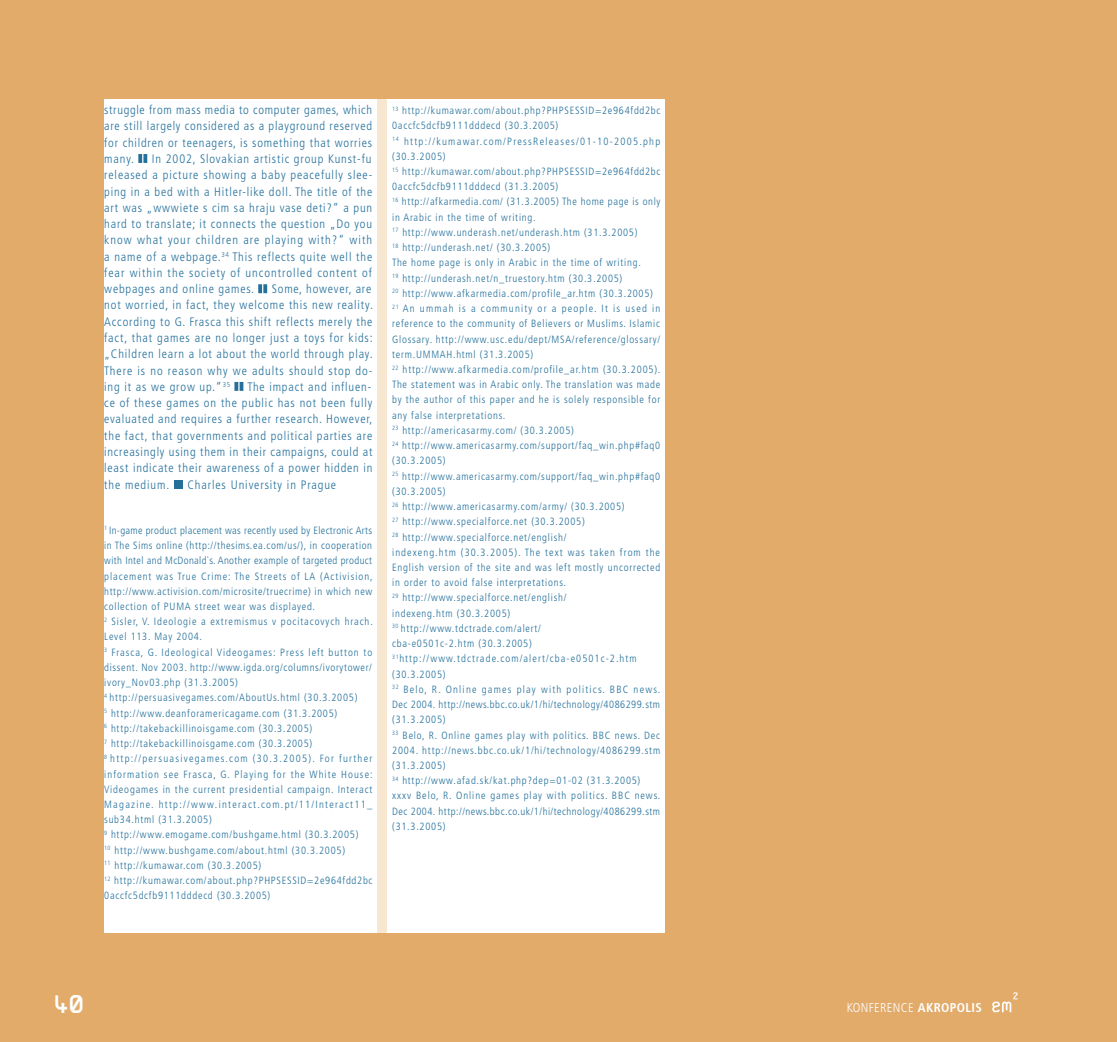
<style>
.page{position:relative;width:1117px;height:1042px;background:#fff}
.page>*{position:absolute;margin:0;border:0;box-sizing:border-box;transform-origin:0 0}
.t1{font:700 24.5px "Coma 01";color:#fff}
.t2{font:300 condensed 12.78px "Frutiger CE";letter-spacing:.025em;color:#fff}
.t3{font:300 condensed 12.25px/16.3px "Frutiger CE";letter-spacing:.07em;color:#24709b;text-align:justify}
.t4{font:300 condensed 10.5px/15.2px "Frutiger CE";letter-spacing:.07em;color:#24709b}
.s1{font-weight:700}
</style>
<div class="page">
<div style="left:0;top:0;width:1116px;height:1042px;background:#e2ab6a"></div>
<div style="left:104px;top:99px;width:561px;height:834px;background:#fff"></div>
<div style="left:377px;top:99px;width:10px;height:834px;background:#f7e7d0"></div>
<svg style="left:992px;top:992px;width:25px;height:20px"></svg>
<svg style="left:138px;top:154px;width:9px;height:9px"></svg>
<svg style="left:258px;top:284px;width:9px;height:9px"></svg>
<svg style="left:234px;top:382px;width:9px;height:9px"></svg>
<div style="left:174px;top:479px;width:9px;height:9px;background:#24709b"></div>
<p class="t3" style="left:104px;top:102px;width:269px">struggle from mass media to computer games, which are still largely considered as a playground reserved for children or teenagers, is something that worries many.</p>
<p class="t3" style="left:104px;top:151px;width:269px;text-indent:48px">In 2002, Slovakian artistic group Kunst-fu released a picture showing a baby peacefully slee&shy;ping in a bed with a Hitler-like doll. The title of the art was „wwwiete s cim sa hraju vase deti?“ a pun hard to translate; it connects the question „Do you know what your children are playing with?“ with a name of a webpage.<sup>34</sup> This reflects quite well the fear within the society of uncontrolled content of webpages and online games.</p>
<p class="t3" style="left:104px;top:281px;width:270px;text-align:left;text-indent:167px">Some, however, are not worried, in fact, they welcome this new reality.<br>According to G. Frasca this shift reflects merely the fact, that games are no longer just a toys for kids: „Children learn a lot about the world through play.<br>There is no reason why we adults should stop do&shy;ing it as we grow up.“<sup>35</sup></p>
<p class="t3" style="left:104px;top:379px;width:270px;text-indent:143px">The impact and influen&shy;ce of these games on the public has not been fully evaluated and requires a further research. However, the fact, that governments and political parties are increasingly using them in their campaigns, could at least indicate their awareness of a power hidden in the medium.</p>
<p class="t3" style="left:187px;top:476px;width:150px">Charles University in Prague</p>
<p class="t4" style="left:104px;top:523px;width:270px"><sup>1</sup> In-game product placement was recently used by Electronic Arts in The Sims online (http://thesims.ea.com/us/), in cooperation with Intel and McDonald`s. Another example of targeted product placement was True Crime: The Streets of LA (Activision, http://www.activision.com/microsite/truecrime) in which new collection of PUMA street wear was displayed.<br><sup>2</sup> Sisler, V. Ideologie a extremismus v pocitacovych hrach.<br>Level 113. May 2004.<br><sup>3</sup> Frasca, G. Ideological Videogames: Press left button to dissent. Nov 2003. http://www.igda.org/columns/ivorytower/ ivory_Nov03.php (31.3.2005)<br><sup>4</sup> http://persuasivegames.com/AboutUs.html (30.3.2005)<br><sup>5</sup> http://www.deanforamericagame.com (31.3.2005)<br><sup>6</sup> http://takebackillinoisgame.com (30.3.2005)<br><sup>7</sup> http://takebackillinoisgame.com (30.3.2005)<br><sup>8</sup> http://persuasivegames.com (30.3.2005). For further information see Frasca, G. Playing for the White House:<br>Videogames in the current presidential campaign. Interact Magazine. http://www.interact.com.pt/11/Interact11_ sub34.html (31.3.2005)<br><sup>9</sup> http://www.emogame.com/bushgame.html (30.3.2005)<br><sup>10</sup> http://www.bushgame.com/about.html (30.3.2005)<br><sup>11</sup> http://kumawar.com (30.3.2005)<br><sup>12</sup> http://kumawar.com/about.php?PHPSESSID=2e964fdd2bc 0accfc5dcfb9111dddecd (30.3.2005)</p>
<p class="t4" style="left:392px;top:103px;width:270px"><sup>13</sup> http://kumawar.com/about.php?PHPSESSID=2e964fdd2bc 0accfc5dcfb9111dddecd (30.3.2005)<br><sup>14</sup> http://kumawar.com/PressReleases/01-10-2005.php (30.3.2005)<br><sup>15</sup> http://kumawar.com/about.php?PHPSESSID=2e964fdd2bc 0accfc5dcfb9111dddecd (31.3.2005)<br><sup>16</sup> http://afkarmedia.com/ (31.3.2005) The home page is only in Arabic in the time of writing.<br><sup>17</sup> http://www.underash.net/underash.htm (31.3.2005)<br><sup>18</sup> http://underash.net/ (30.3.2005)<br>The home page is only in Arabic in the time of writing.<br><sup>19</sup> http://underash.net/n_truestory.htm (30.3.2005)<br><sup>20</sup> http://www.afkarmedia.com/profile_ar.htm (30.3.2005)<br><sup>21</sup> An ummah is a community or a people. It is used in reference to the community of Believers or Muslims. Islamic Glossary. http://www.usc.edu/dept/MSA/reference/glossary/ term.UMMAH.html (31.3.2005)<br><sup>22</sup> http://www.afkarmedia.com/profile_ar.htm (30.3.2005).<br>The statement was in Arabic only. The translation was made by the author of this paper and he is solely responsible for any false interpretations.<br><sup>23</sup> http://americasarmy.com/ (30.3.2005)<br><sup>24</sup> http://www.americasarmy.com/support/faq_win.php#faq0 (30.3.2005)<br><sup>25</sup> http://www.americasarmy.com/support/faq_win.php#faq0 (30.3.2005)<br><sup>26</sup> http://www.americasarmy.com/army/ (30.3.2005)<br><sup>27</sup> http://www.specialforce.net (30.3.2005)<br><sup>28</sup> http://www.specialforce.net/english/<br>indexeng.htm (30.3.2005). The text was taken from the English version of the site and was left mostly uncorrected in order to avoid false interpretations.<br><sup>29</sup> http://www.specialforce.net/english/<br>indexeng.htm (30.3.2005)<br><sup>30</sup> http://www.tdctrade.com/alert/<br>cba-e0501c-2.htm (30.3.2005)<br><sup>31</sup>http://www.tdctrade.com/alert/cba-e0501c-2.htm (30.3.2005)<br><sup>32</sup> Belo, R. Online games play with politics. BBC news.<br>Dec 2004. http://news.bbc.co.uk/1/hi/technology/4086299.stm (31.3.2005)<br><sup>33</sup> Belo, R. Online games play with politics. BBC news. Dec 2004. http://news.bbc.co.uk/1/hi/technology/4086299.stm (31.3.2005)<br><sup>34</sup> http://www.afad.sk/kat.php?dep=01-02 (31.3.2005) xxxv Belo, R. Online games play with politics. BBC news.<br>Dec 2004. http://news.bbc.co.uk/1/hi/technology/4086299.stm (31.3.2005)</p>
<h1 class="t1" style="left:54px;top:990px;width:32px">40</h1>
<p class="t2" style="left:846px;top:1000px;width:136px">KONFERENCE <span class="s1">AKROPOLIS</span></p>
</div>
